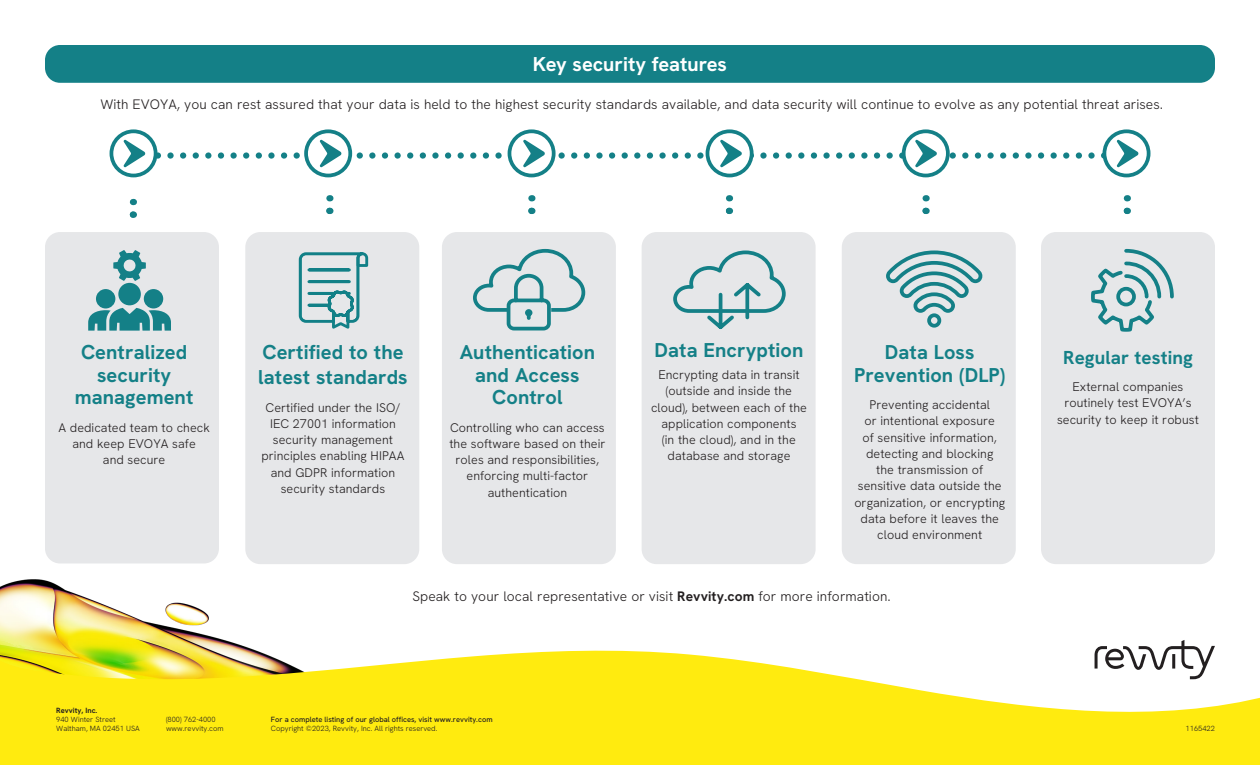
<style>
.page{position:relative;width:1260px;height:765px;background:#fff}
.page>*{position:absolute;margin:0;border:0;box-sizing:border-box;transform-origin:0 0}
.t1{font:700 20px/22.5px "Hanken Grotesk";letter-spacing:.005em;color:#148087;text-align:center}
.Intro_Subhead{font:700 20px "Hanken Grotesk";color:#fff}
.t2{font:700 18.75px "Hanken Grotesk";letter-spacing:.005em;color:#148087}
.t3{font:300 13.75px "Hanken Grotesk";letter-spacing:.005em;color:#231f20}
.t4{font:300 12.5px/16.2px "Hanken Grotesk";letter-spacing:.005em;color:#231f20;text-align:center}
.t5{font:300 7.5px/8.8px "Hanken Grotesk";color:#231f20}
.Signoff_Address{font:500 7.5px "Hanken Grotesk";color:#231f20}
.s1{font-weight:700}
</style>
<div class="page">
<img style="left:0;top:563px;width:249px;height:85px">
<svg style="left:0;top:648px;width:1260px;height:117px;fill:#ffeb0f"></svg>
<svg style="left:1095px;top:640px;width:120px;height:39px"></svg>
<svg style="left:130px;top:199px;width:6px;height:19px"></svg>
<svg style="left:528px;top:195px;width:7px;height:19px"></svg>
<svg style="left:922px;top:195px;width:7px;height:19px"></svg>
<svg style="left:326px;top:195px;width:7px;height:19px"></svg>
<svg style="left:726px;top:195px;width:6px;height:19px"></svg>
<svg style="left:1124px;top:195px;width:6px;height:19px"></svg>
<svg style="left:111px;top:131px;width:45px;height:45px"></svg>
<div style="left:110px;top:129px;width:48px;height:48px;border:4px solid #148087;border-radius:50%"></div>
<svg style="left:904px;top:131px;width:44px;height:45px"></svg>
<div style="left:902px;top:129px;width:48px;height:48px;border:4px solid #148087;border-radius:50%"></div>
<svg style="left:509px;top:131px;width:45px;height:45px"></svg>
<div style="left:508px;top:129px;width:48px;height:48px;border:4px solid #148087;border-radius:50%"></div>
<svg style="left:306px;top:131px;width:44px;height:45px"></svg>
<div style="left:304px;top:129px;width:48px;height:48px;border:4px solid #148087;border-radius:50%"></div>
<svg style="left:1104px;top:131px;width:45px;height:45px"></svg>
<div style="left:1103px;top:129px;width:47px;height:48px;border:4px solid #148087;border-radius:50%"></div>
<svg style="left:707px;top:131px;width:45px;height:45px"></svg>
<div style="left:706px;top:129px;width:48px;height:48px;border:4px solid #148087;border-radius:50%"></div>
<div style="left:45px;top:232px;width:174px;height:331px;background:#e6e7e9;border-radius:15px"></div>
<div style="left:1041px;top:232px;width:174px;height:332px;background:#e6e7e9;border-radius:15px"></div>
<div style="left:245px;top:232px;width:174px;height:332px;background:#e6e7e9;border-radius:15px"></div>
<div style="left:442px;top:232px;width:174px;height:332px;background:#e6e7e9;border-radius:15px"></div>
<div style="left:642px;top:232px;width:174px;height:332px;background:#e6e7e9;border-radius:15px"></div>
<div style="left:842px;top:232px;width:174px;height:332px;background:#e6e7e9;border-radius:15px"></div>
<svg style="left:113px;top:250px;width:33px;height:31px"></svg>
<div style="left:96px;top:289px;width:19px;height:19px;background:#148087;border-radius:50%"></div>
<div style="left:144px;top:289px;width:19px;height:19px;background:#148087;border-radius:50%"></div>
<svg style="left:88px;top:308px;width:83px;height:23px"></svg>
<div style="left:118px;top:283px;width:23px;height:22px;background:#148087;border-radius:50%"></div>
<svg style="left:298px;top:252px;width:71px;height:77px"></svg>
<svg style="left:673px;top:250px;width:113px;height:80px"></svg>
<svg style="left:473px;top:248px;width:113px;height:83px"></svg>
<svg style="left:1091px;top:248px;width:83px;height:84px"></svg>
<svg style="left:886px;top:250px;width:97px;height:78px"></svg>
<div style="left:45px;top:45px;width:1170px;height:38px;background:#148087;border-radius:15px"></div>
<svg style="left:120px;top:139px;width:1025px;height:32px"></svg>
<p class="Intro_Subhead" style="left:533px;top:51px;width:196px">Key security features</p>
<p class="t3" style="left:100px;top:95px;width:1064px">With EVOYA, you can rest assured that your data is held to the highest security standards available, and data security will continue to evolve as any potential threat arises.</p>
<p class="t1" style="left:75px;top:341px;width:120px">Centralized security management</p>
<p class="t4" style="left:58px;top:419px;width:153px">A dedicated team to check and keep EVOYA safe<br>and secure</p>
<p class="t1" style="left:258px;top:339px;width:151px;line-height:25px;text-align:left">Certified to the latest standards</p>
<p class="t4" style="left:261px;top:399px;width:145px">Certified under the ISO/<br>IEC 27001 information security management principles enabling HIPAA and GDPR information security standards</p>
<p class="t1" style="left:460px;top:341px;width:137px">Authentication and Access<br>Control</p>
<p class="t4" style="left:450px;top:419px;width:156px">Controlling who can access</p>
<p class="t4" style="left:449px;top:435px;width:158px">the software based on their</p>
<p class="t4" style="left:456px;top:451px;width:145px">roles and responsibilities, enforcing multi-factor authentication</p>
<p class="t1" style="left:655px;top:339px;width:150px">Data Encryption</p>
<p class="t4" style="left:651px;top:367px;width:157px">Encrypting data in transit (outside and inside the cloud), between each of the application components<br>(in the cloud), and in the database and storage</p>
<p class="t1" style="left:854px;top:341px;width:153px">Data Loss<br>Prevention (DLP)</p>
<p class="t4" style="left:854px;top:396px;width:152px">Preventing accidental<br>or intentional exposure<br>of sensitive information, detecting and blocking<br>the transmission of sensitive data outside the organization, or encrypting data before it leaves the cloud environment</p>
<p class="t3" style="left:412px;top:587px;width:480px">Speak to your local representative or visit <span class="s1">Revvity.com</span> for more information.</p>
<p class="t2" style="left:1063px;top:345px;width:131px">Regular testing</p>
<p class="t4" style="left:1057px;top:378px;width:143px">External companies routinely test EVOYA’s security to keep it robust</p>
<p class="t5" style="left:56px;top:706px;width:85px"><span class="s1">Revvity, Inc.<br></span>940 Winter Street<br>Waltham, MA 02451 USA</p>
<p class="t5" style="left:166px;top:715px;width:51px">(800) 762-4000</p>
<p class="t5" style="left:166px;top:723px;width:59px">www.revvity.com</p>
<p class="Signoff_Address" style="left:271px;top:714px;width:223px">For a complete listing of our global offices, visit www.revvity.com</p>
<p class="t5" style="left:271px;top:723px;width:168px">Copyright ©2023, Revvity, Inc. All rights reserved.</p>
<p class="t5" style="left:1186px;top:723px;width:31px">1165422</p>
</div>
